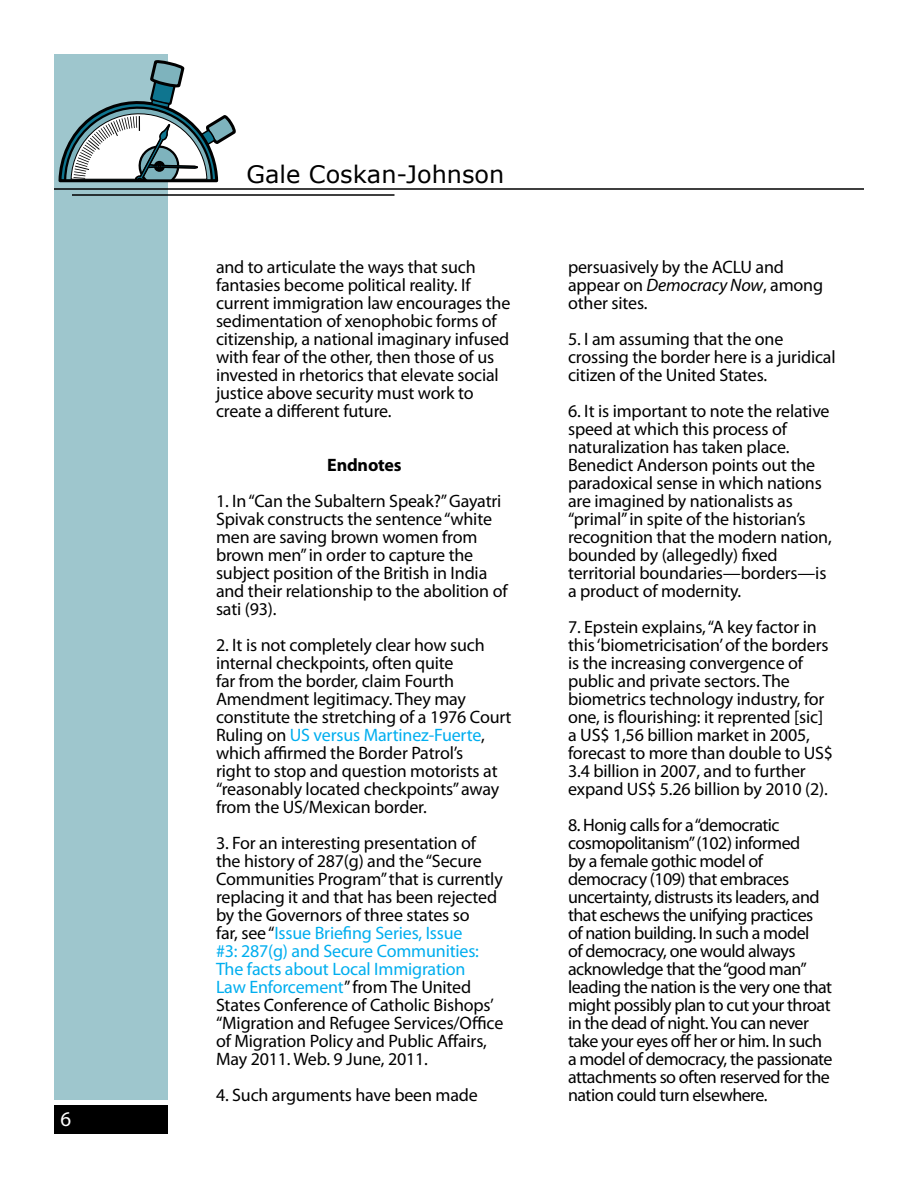
<style>
.page{position:relative;width:918px;height:1188px;background:#fff}
.page>*{position:absolute;margin:0;border:0;box-sizing:border-box;transform-origin:0 0}
.t1{font:24px "Verdana";color:#000}
.t2{font:21px "Myriad Pro";color:#fff}
.t3{font:18px/18px "Myriad Pro";letter-spacing:-.01em;color:#000}
.t4{font:18px/18px "Myriad Pro";letter-spacing:-.03em;color:#000}
.t5{font:700 18px "Myriad Pro";letter-spacing:-.01em;color:#000}
.s1{color:#00aeef}
.s2{font-style:italic}
</style>
<div class="page">
<div style="left:54px;top:54px;width:114px;height:1046px;background:#9ec6cd"></div>
<div style="left:54px;top:1106px;width:114px;height:28px;background:#000"></div>
<hr style="left:54px;top:188px;width:810px;height:2px;background:#000">
<hr style="left:72px;top:194px;width:322px;height:2px;background:#000">
<svg style="left:58px;top:60px;width:178px;height:123px"></svg>
<hr style="left:61px;top:180px;width:155px;height:1px;background:#000">
<p class="t2" style="left:60px;top:1106px;width:12px">6</p>
<h1 class="t1" style="left:247px;top:158px;width:259px">Gale Coskan-Johnson</h1>
<p class="t3" style="left:216px;top:258px;width:296px">and to articulate the ways that such fantasies become political reality. If current immigration law encourages the sedimentation of xenophobic forms of citizenship, a national imaginary infused with fear of the other, then those of us invested in rhetorics that elevate social justice above security must work to create a different future.</p>
<p class="t5" style="left:327px;top:453px;width:76px">Endnotes</p>
<p class="t3" style="left:216px;top:492px;width:293px">1. In “Can the Subaltern Speak?” Gayatri Spivak constructs the sentence “white men are saving brown women from brown men” in order to capture the subject position of the British in India and their relationship to the abolition of sati (93).</p>
<p class="t3" style="left:216px;top:636px;width:297px">2. It is not completely clear how such internal checkpoints, often quite<br>far from the border, claim Fourth Amendment legitimacy. They may constitute the stretching of a 1976 Court Ruling on <span class="s1">US versus Martinez-Fuerte</span>, which affirmed the Border Patrol’s<br>right to stop and question motorists at “reasonably located checkpoints” away from the US/Mexican border.</p>
<p class="t3" style="left:216px;top:834px;width:289px">3. For an interesting presentation of the history of 287(g) and the “Secure Communities Program” that is currently replacing it and that has been rejected by the Governors of three states so<br>far, see “<span class="s1">Issue Briefing Series, Issue<br>#3: 287(g) and Secure Communities:<br>The facts about Local Immigration<br>Law Enforcement</span>” from The United States Conference of Catholic Bishops’ “Migration and Refugee Services/Office of Migration Policy and Public Affairs, May 2011. Web. 9 June, 2011.</p>
<p class="t3" style="left:216px;top:1086px;width:263px">4. Such arguments have been made</p>
<p class="t3" style="left:568px;top:258px;width:257px">persuasively by the ACLU and appear on <span class="s2">Democracy Now</span>, among other sites.</p>
<p class="t3" style="left:568px;top:330px;width:269px">5. I am assuming that the one crossing the border here is a juridical citizen of the United States.</p>
<p class="t3" style="left:568px;top:402px;width:265px">6. It is important to note the relative speed at which this process of naturalization has taken place.<br>Benedict Anderson points out the paradoxical sense in which nations are imagined by nationalists as “primal” in spite of the historian’s recognition that the modern nation, bounded by (allegedly) fixed territorial boundaries—borders—is a product of modernity.</p>
<p class="t3" style="left:568px;top:618px;width:267px">7. Epstein explains, “A key factor in this ‘biometricisation’ of the borders is the increasing convergence of public and private sectors. The biometrics technology industry, for one, is flourishing: it reprented [sic] a US$ 1,56 billion market in 2005, forecast to more than double to US$ 3.4 billion in 2007, and to further expand US$ 5.26 billion by 2010 (2).</p>
<p class="t4" style="left:568px;top:816px;width:266px">8. Honig calls for a “democratic cosmopolitanism” (102) informed<br>by a female gothic model of democracy (109) that embraces uncertainty, distrusts its leaders, and that eschews the unifying practices<br>of nation building. In such a model<br>of democracy, one would always acknowledge that the “good man” leading the nation is the very one that might possibly plan to cut your throat in the dead of night. You can never take your eyes off her or him. In such a model of democracy, the passionate attachments so often reserved for the nation could turn elsewhere.</p>
</div>
